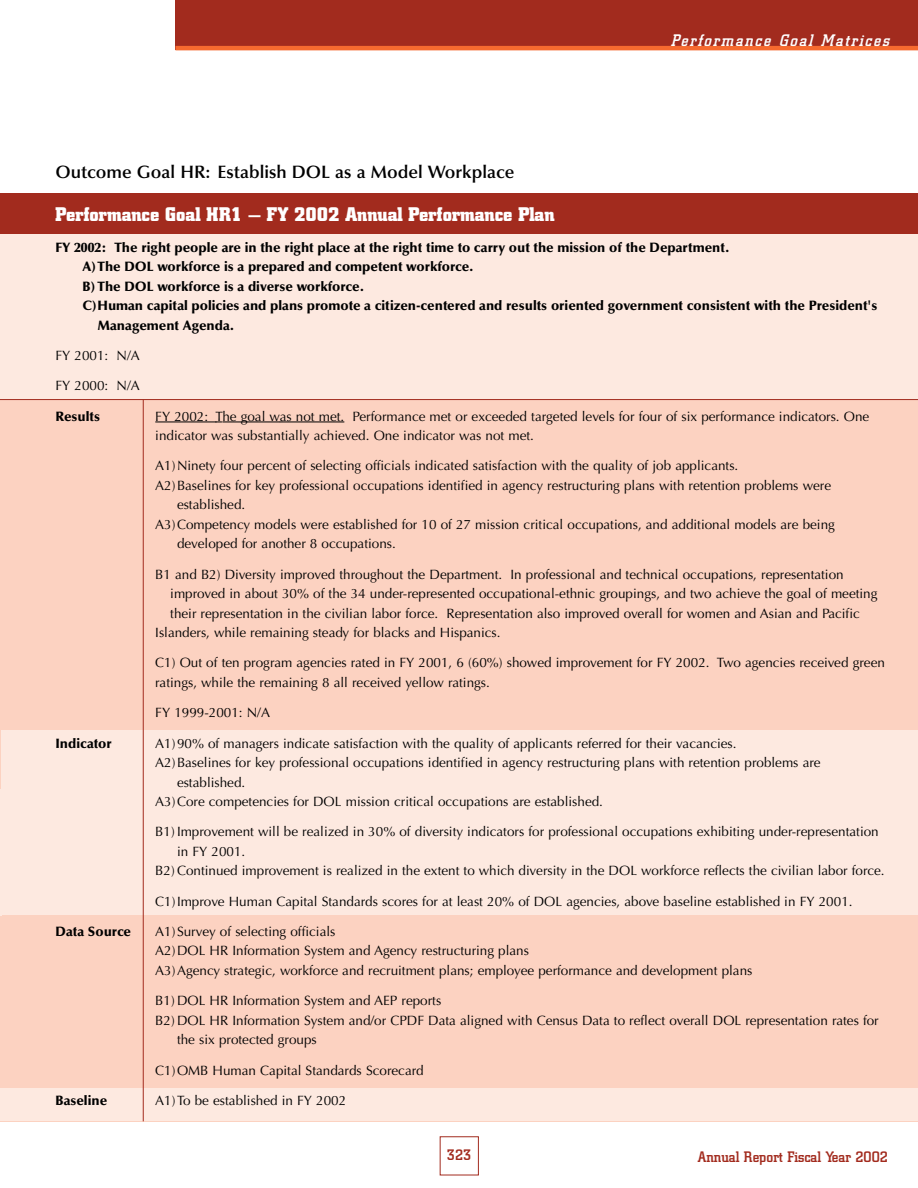
<style>
.page{position:relative;width:918px;height:1188px;background:#fff}
.page>*{position:absolute;margin:0;border:0;box-sizing:border-box;transform-origin:0 0}
.t1{font:700 19.5px "City";color:#fff}
.t2{font:600 18px "Optima";color:#000}
.t3{font:italic 500 16.5px "City";letter-spacing:.11em;color:#fff}
.t4{font:500 15px "City";color:#a22b1e}
.t5{font:13.5px/19.5px "Optima";color:#000}
.t6{font:900 13.5px "Optima";color:#000}
</style>
<div class="page">
<div style="left:176px;top:0;width:742px;height:50px;background:#a22b1e"></div>
<div style="left:440px;top:1136px;width:39px;height:39px;border:1px solid #a22b1e"></div>
<hr style="left:176px;top:46px;width:742px;height:4px;background:#f66a2f">
<div style="left:0;top:108px;width:918px;height:1014px;background:#fcd2c1"></div>
<div style="left:2px;top:730px;width:916px;height:184px;background:#fde9e0"></div>
<hr style="left:0;top:789px;width:2px;height:127px;background:#fde9e0">
<div style="left:0;top:1089px;width:918px;height:32px;background:#fde9e0"></div>
<div style="left:0;top:108px;width:918px;height:107px;background:#fff"></div>
<div style="left:0;top:194px;width:918px;height:40px;background:#a22b1e"></div>
<hr style="left:0;top:399px;width:918px;height:1px;background:#a22b1e">
<div style="left:0;top:235px;width:918px;height:164px;background:#fde9e0"></div>
<hr style="left:143px;top:400px;width:1px;height:721px;background:#a22b1e">
<hr style="left:155px;top:422px;width:61px;height:1px;background:#000">
<hr style="left:222px;top:422px;width:58px;height:1px;background:#000">
<hr style="left:280px;top:422px;width:64px;height:1px;background:#000">
<p class="t3" style="left:671px;top:34px;width:220px">Performance Goal Matrices</p>
<h2 class="t2" style="left:55px;top:164px;width:460px">Outcome Goal HR: Establish DOL as a Model Workplace</h2>
<h1 class="t1" style="left:55px;top:208px;width:501px">Performance Goal HR1 — FY 2002 Annual Performance Plan</h1>
<p class="t6" style="left:55px;top:242px;width:676px">FY 2002: The right people are in the right place at the right time to carry out the mission of the Department.</p>
<p class="t6" style="left:82px;top:261px;width:393px">A)The DOL workforce is a prepared and competent workforce.</p>
<p class="t6" style="left:82px;top:281px;width:283px">B) The DOL workforce is a diverse workforce.</p>
<p class="t6" style="left:82px;top:300px;width:796px">C)Human capital policies and plans promote a citizen-centered and results oriented government consistent with the President's</p>
<p class="t6" style="left:97px;top:320px;width:138px">Management Agenda.</p>
<p class="t5" style="left:55px;top:347px;width:86px">FY 2001: N/A</p>
<p class="t5" style="left:55px;top:377px;width:86px">FY 2000: N/A</p>
<p class="t6" style="left:55px;top:410px;width:46px">Results</p>
<p class="t5" style="left:155px;top:408px;width:716px">FY 2002: The goal was not met. Performance met or exceeded targeted levels for four of six performance indicators. One indicator was substantially achieved. One indicator was not met.</p>
<p class="t5" style="left:155px;top:457px;width:585px">A1)Ninety four percent of selecting officials indicated satisfaction with the quality of job applicants.</p>
<p class="t5" style="left:155px;top:477px;width:677px">A2)Baselines for key professional occupations identified in agency restructuring plans with retention problems were</p>
<p class="t5" style="left:177px;top:496px;width:70px">established.</p>
<p class="t5" style="left:155px;top:516px;width:681px">A3)Competency models were established for 10 of 27 mission critical occupations, and additional models are being</p>
<p class="t5" style="left:177px;top:535px;width:220px">developed for another 8 occupations.</p>
<p class="t5" style="left:155px;top:566px;width:690px">B1 and B2) Diversity improved throughout the Department. In professional and technical occupations, representation</p>
<p class="t5" style="left:170px;top:585px;width:709px">improved in about 30% of the 34 under-represented occupational-ethnic groupings, and two achieve the goal of meeting</p>
<p class="t5" style="left:170px;top:605px;width:691px">their representation in the civilian labor force. Representation also improved overall for women and Asian and Pacific</p>
<p class="t5" style="left:155px;top:624px;width:347px">Islanders, while remaining steady for blacks and Hispanics.</p>
<p class="t5" style="left:155px;top:654px;width:731px">C1) Out of ten program agencies rated in FY 2001, 6 (60%) showed improvement for FY 2002. Two agencies received green ratings, while the remaining 8 all received yellow ratings.</p>
<p class="t5" style="left:155px;top:704px;width:116px">FY 1999-2001: N/A</p>
<p class="t6" style="left:56px;top:737px;width:58px">Indicator</p>
<p class="t5" style="left:155px;top:735px;width:583px">A1)90% of managers indicate satisfaction with the quality of applicants referred for their vacancies.</p>
<p class="t5" style="left:155px;top:754px;width:667px">A2)Baselines for key professional occupations identified in agency restructuring plans with retention problems are</p>
<p class="t5" style="left:177px;top:774px;width:70px">established.</p>
<p class="t5" style="left:155px;top:793px;width:449px">A3)Core competencies for DOL mission critical occupations are established.</p>
<p class="t5" style="left:155px;top:823px;width:725px">B1) Improvement will be realized in 30% of diversity indicators for professional occupations exhibiting under-representation</p>
<p class="t5" style="left:177px;top:843px;width:70px">in FY 2001.</p>
<p class="t5" style="left:155px;top:862px;width:731px">B2) Continued improvement is realized in the extent to which diversity in the DOL workforce reflects the civilian labor force.</p>
<p class="t5" style="left:155px;top:893px;width:699px">C1)Improve Human Capital Standards scores for at least 20% of DOL agencies, above baseline established in FY 2001.</p>
<p class="t6" style="left:56px;top:926px;width:77px">Data Source</p>
<p class="t5" style="left:155px;top:923px;width:599px">A1)Survey of selecting officials<br>A2)DOL HR Information System and Agency restructuring plans<br>A3)Agency strategic, workforce and recruitment plans; employee performance and development plans</p>
<p class="t5" style="left:155px;top:992px;width:287px">B1) DOL HR Information System and AEP reports</p>
<p class="t5" style="left:155px;top:1012px;width:725px">B2) DOL HR Information System and/or CPDF Data aligned with Census Data to reflect overall DOL representation rates for</p>
<p class="t5" style="left:177px;top:1031px;width:141px">the six protected groups</p>
<p class="t5" style="left:155px;top:1062px;width:270px">C1)OMB Human Capital Standards Scorecard</p>
<p class="t6" style="left:56px;top:1095px;width:53px">Baseline</p>
<p class="t5" style="left:155px;top:1092px;width:193px">A1)To be established in FY 2002</p>
<p class="t4" style="left:447px;top:1150px;width:26px">323</p>
<p class="t4" style="left:698px;top:1151px;width:192px">Annual Report Fiscal Year 2002</p>
</div>
